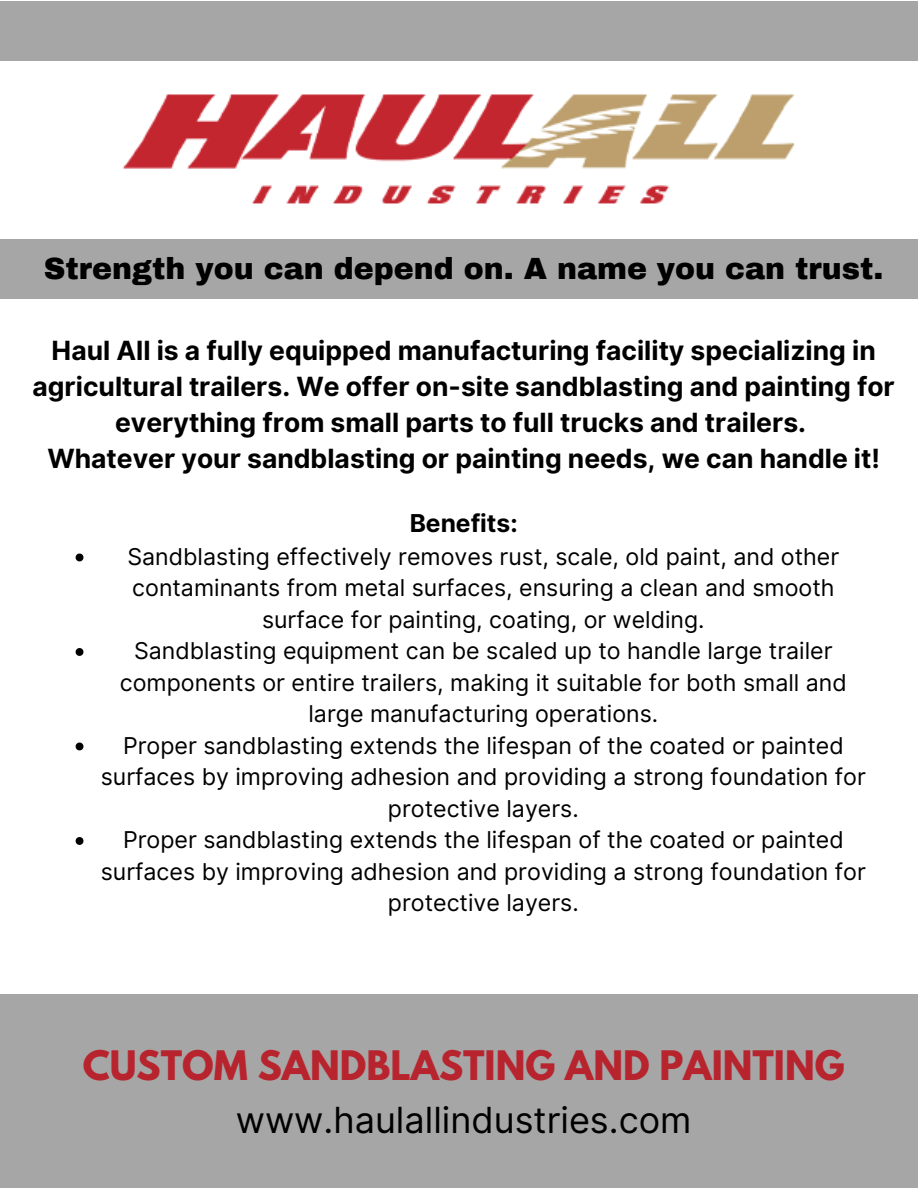
<style>
.page{position:relative;width:918px;height:1188px;background:#fff}
.page>*{position:absolute;margin:0;border:0;box-sizing:border-box;transform-origin:0 0}
.t1{font:700 36px/52.8px "League Spartan";color:#b8242e;text-align:center}
.t2{font:900 30px "Archivo";color:#000}
.t3{font:700 26.4px/36px "Inter";color:#000;text-align:center}
.t4{font:700 24.6px "Inter";color:#000}
.t5{font:23.25px/31.5px "Inter";color:#000;text-align:center}
.s1{font-family:"Inter";font-weight:400;color:#000}
</style>
<div class="page">
<img style="left:122px;top:94px;width:673px;height:110px">
<div style="left:0;top:1px;width:918px;height:60px;background:#a6a6a6"></div>
<div style="left:0;top:239px;width:918px;height:60px;background:#a6a6a6"></div>
<div style="left:0;top:994px;width:918px;height:194px;background:#a6a6a6"></div>
<svg style="left:76px;top:554px;width:7px;height:7px"></svg>
<svg style="left:76px;top:648px;width:7px;height:8px"></svg>
<svg style="left:76px;top:743px;width:7px;height:7px"></svg>
<svg style="left:76px;top:837px;width:7px;height:8px"></svg>
<h2 class="t2" style="left:44px;top:252px;width:841px">Strength you can depend on. A name you can trust.</h2>
<h1 class="t3" style="left:32px;top:332px;width:864px">Haul All is a fully equipped manufacturing facility specializing in agricultural trailers. We offer on-site sandblasting and painting for everything from small parts to full trucks and trailers.<br>Whatever your sandblasting or painting needs, we can handle it!</h1>
<h3 class="t4" style="left:410px;top:509px;width:109px">Benefits:</h3>
<p class="t5" style="left:127px;top:541px;width:713px">Sandblasting effectively removes rust, scale, old paint, and other contaminants from metal surfaces, ensuring a clean and smooth surface for painting, coating, or welding.</p>
<p class="t5" style="left:120px;top:635px;width:729px">Sandblasting equipment can be scaled up to handle large trailer components or entire trailers, making it suitable for both small and large manufacturing operations.</p>
<p class="t5" style="left:101px;top:730px;width:767px">Proper sandblasting extends the lifespan of the coated or painted surfaces by improving adhesion and providing a strong foundation for protective layers.</p>
<p class="t5" style="left:101px;top:824px;width:767px">Proper sandblasting extends the lifespan of the coated or painted surfaces by improving adhesion and providing a strong foundation for protective layers.</p>
<h3 class="t1" style="left:83px;top:1044px;width:763px">CUSTOM SANDBLASTING AND PAINTING <span class="s1">www.haulallindustries.com</span></h3>
</div>
